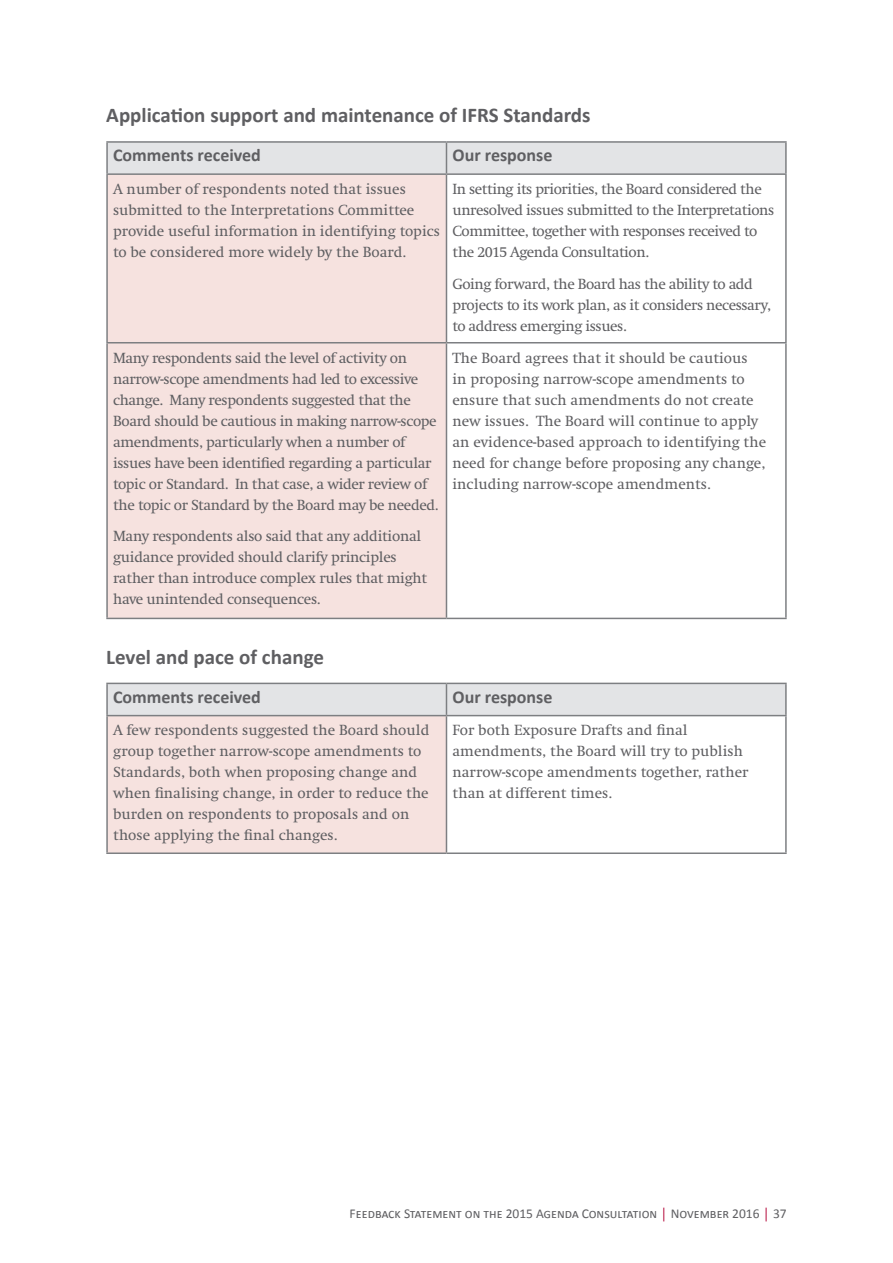
<style>
.page{position:relative;width:893px;height:1263px;background:#fff}
.page>*{position:absolute;margin:0;border:0;box-sizing:border-box;transform-origin:0 0}
.Level_2_-_no_indent{font:700 21px "Calibri";color:#5f5f62}
.Level_3_-_no_indent{font:700 18px "Calibri";color:#5f5f62}
.Table_-_para{font:15px/21px "Swift LT Pro";color:#5f5f62}
.Table_-_para-2{font:15px/21px "Swift LT Pro";letter-spacing:-.02em;color:#5f5f62}
.t1{font:13.5px "Calibri";color:#5f5f62}
.s1{font-family:"Swift LT Pro";color:#b30437}
</style>
<div class="page">
<div style="left:108px;top:143px;width:677px;height:30px;background:#e3e4e6"></div>
<div style="left:108px;top:175px;width:338px;height:443px;background:#f6e2df"></div>
<hr style="left:106px;top:141px;width:340px;height:2px;background:#7d7f82">
<hr style="left:106px;top:143px;width:2px;height:30px;background:#7d7f82">
<hr style="left:446px;top:141px;width:341px;height:2px;background:#7d7f82">
<hr style="left:446px;top:143px;width:1px;height:30px;background:#7d7f82">
<hr style="left:785px;top:143px;width:2px;height:30px;background:#7d7f82">
<hr style="left:106px;top:173px;width:340px;height:2px;background:#7d7f82">
<hr style="left:106px;top:175px;width:2px;height:167px;background:#7d7f82">
<hr style="left:446px;top:173px;width:341px;height:2px;background:#7d7f82">
<hr style="left:446px;top:175px;width:1px;height:167px;background:#7d7f82">
<hr style="left:785px;top:175px;width:2px;height:167px;background:#7d7f82">
<hr style="left:106px;top:342px;width:340px;height:1px;background:#7d7f82">
<hr style="left:106px;top:343px;width:2px;height:275px;background:#7d7f82">
<hr style="left:446px;top:342px;width:341px;height:1px;background:#7d7f82">
<hr style="left:446px;top:343px;width:1px;height:275px;background:#7d7f82">
<hr style="left:785px;top:343px;width:2px;height:275px;background:#7d7f82">
<hr style="left:106px;top:618px;width:340px;height:1px;background:#7d7f82">
<hr style="left:446px;top:618px;width:341px;height:1px;background:#7d7f82">
<div style="left:108px;top:684px;width:677px;height:31px;background:#e3e4e6"></div>
<div style="left:107px;top:716px;width:339px;height:137px;background:#f6e2df"></div>
<hr style="left:106px;top:683px;width:340px;height:1px;background:#7d7f82">
<hr style="left:106px;top:684px;width:2px;height:31px;background:#7d7f82">
<hr style="left:446px;top:683px;width:341px;height:1px;background:#7d7f82">
<hr style="left:446px;top:684px;width:1px;height:31px;background:#7d7f82">
<hr style="left:785px;top:684px;width:2px;height:31px;background:#7d7f82">
<hr style="left:106px;top:715px;width:340px;height:1px;background:#7d7f82">
<hr style="left:106px;top:716px;width:2px;height:136px;background:#7d7f82">
<hr style="left:446px;top:715px;width:341px;height:1px;background:#7d7f82">
<hr style="left:446px;top:716px;width:1px;height:136px;background:#7d7f82">
<hr style="left:785px;top:716px;width:2px;height:136px;background:#7d7f82">
<hr style="left:106px;top:852px;width:340px;height:2px;background:#7d7f82">
<hr style="left:446px;top:852px;width:341px;height:2px;background:#7d7f82">
<p class="Level_2_-_no_indent" style="left:106px;top:102px;width:486px">Application support and maintenance of IFRS Standards</p>
<p class="Level_3_-_no_indent" style="left:113px;top:144px;width:149px">Comments received</p>
<p class="Level_3_-_no_indent" style="left:452px;top:144px;width:101px">Our response</p>
<p class="Table_-_para" style="left:113px;top:178px;width:328px">A number of respondents noted that issues submitted to the Interpretations Committee provide useful information in identifying topics to be considered more widely by the Board.</p>
<p class="Table_-_para-2" style="left:452px;top:178px;width:323px">In setting its priorities, the Board considered the unresolved issues submitted to the Interpretations Committee, together with responses received to the 2015 Agenda Consultation.</p>
<p class="Table_-_para-2" style="left:452px;top:273px;width:320px">Going forward, the Board has the ability to add projects to its work plan, as it considers necessary, to address emerging issues.</p>
<p class="Table_-_para-2" style="left:113px;top:347px;width:327px">Many respondents said the level of activity on narrow-scope amendments had led to excessive change. Many respondents suggested that the Board should be cautious in making narrow-scope amendments, particularly when a number of issues have been identified regarding a particular topic or Standard. In that case, a wider review of the topic or Standard by the Board may be needed.</p>
<p class="Table_-_para-2" style="left:113px;top:526px;width:316px">Many respondents also said that any additional guidance provided should clarify principles rather than introduce complex rules that might have unintended consequences.</p>
<p class="Table_-_para" style="left:452px;top:347px;width:315px">The Board agrees that it should be cautious<br>in proposing narrow-scope amendments to ensure that such amendments do not create new issues. The Board will continue to apply an evidence-based approach to identifying the need for change before proposing any change, including narrow-scope amendments.</p>
<p class="Level_2_-_no_indent" style="left:106px;top:643px;width:219px">Level and pace of change</p>
<p class="Level_3_-_no_indent" style="left:113px;top:685px;width:149px">Comments received</p>
<p class="Level_3_-_no_indent" style="left:452px;top:685px;width:101px">Our response</p>
<p class="Table_-_para" style="left:113px;top:720px;width:318px">A few respondents suggested the Board should group together narrow-scope amendments to Standards, both when proposing change and when finalising change, in order to reduce the burden on respondents to proposals and on those applying the final changes.</p>
<p class="Table_-_para" style="left:452px;top:720px;width:298px">For both Exposure Drafts and final amendments, the Board will try to publish narrow-scope amendments together, rather than at different times.</p>
<p class="t1" style="left:350px;top:1205px;width:438px">Feedback Statement on the 2015 Agenda Consultation <span class="s1">|</span> November 2016 <span class="s1">|</span> 37</p>
</div>
